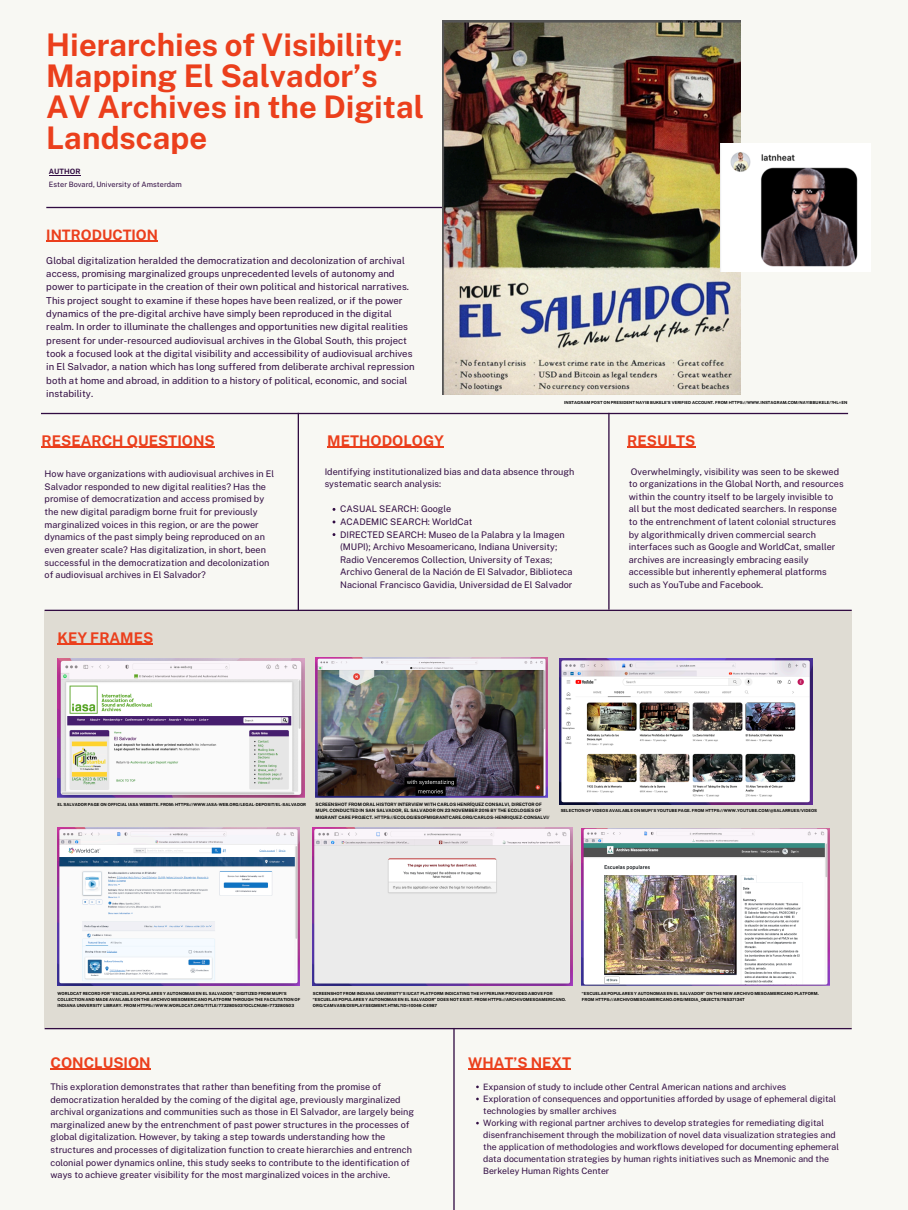
<style>
.page{position:relative;width:908px;height:1210px;background:#fff}
.page>*{position:absolute;margin:0;border:0;box-sizing:border-box;transform-origin:0 0}
.t1{font:700 31.15px/31px "Public Sans";color:#eb3f1c}
.t2{font:700 14.7px "Public Sans";color:#eb3f1c}
.t3{font:700 14.35px "Public Sans";color:#eb3f1c}
.t4{font:9.55px/13.3px "Public Sans";color:#310c42}
.t5{font:9.1px/12.6px "Public Sans";color:#310c42}
.t6{font:8.75px/12.1px "Public Sans";color:#310c42}
.t7{font:7.35px "Public Sans";color:#310c42}
.t8{font:700 7.35px "Public Sans";color:#310c42}
.t9{font:700 4.51px "Public Sans";color:#000}
.t10{font:700 4.2px "Public Sans";color:#000}
</style>
<div class="page">
<div style="left:0;top:0;width:907px;height:1210px;background:#f8f8f3"></div>
<hr style="left:46px;top:207px;width:406px;height:1px;background:#310c42">
<hr style="left:41px;top:413px;width:806px;height:1px;background:#310c42">
<div style="left:45px;top:611px;width:806px;height:417px;background:#dfdcd3"></div>
<hr style="left:45px;top:609px;width:806px;height:2px;background:#310c42">
<hr style="left:45px;top:1028px;width:806px;height:1px;background:#310c42">
<hr style="left:297px;top:413px;width:2px;height:198px;background:#310c42">
<hr style="left:608px;top:413px;width:1px;height:196px;background:#310c42">
<hr style="left:453px;top:1028px;width:1px;height:182px;background:#310c42">
<img style="left:442px;top:21px;width:298px;height:373px">
<img style="left:57px;top:658px;width:247px;height:139px">
<img style="left:315px;top:657px;width:232px;height:140px">
<img style="left:57px;top:828px;width:242px;height:157px">
<img style="left:313px;top:828px;width:259px;height:157px">
<img style="left:581px;top:828px;width:248px;height:157px">
<img style="left:559px;top:658px;width:253px;height:146px">
<img style="left:720px;top:143px;width:149px;height:128px">
<hr style="left:468px;top:1068px;width:103px;height:1px;background:#eb3f1c">
<hr style="left:46px;top:240px;width:112px;height:2px;background:#eb3f1c">
<hr style="left:57px;top:643px;width:96px;height:2px;background:#eb3f1c">
<hr style="left:50px;top:1068px;width:101px;height:1px;background:#eb3f1c">
<hr style="left:42px;top:447px;width:173px;height:1px;background:#eb3f1c">
<hr style="left:327px;top:447px;width:117px;height:1px;background:#eb3f1c">
<hr style="left:627px;top:447px;width:68px;height:1px;background:#eb3f1c">
<hr style="left:49px;top:175px;width:31px;height:1px;background:#310c42">
<p class="t1" style="left:46px;top:29px;width:379px">Hierarchies of Visibility:<br>Mapping El Salvador’s<br>AV Archives in the Digital<br>Landscape</p>
<p class="t8" style="left:49px;top:167px;width:33px">AUTHOR</p>
<p class="t7" style="left:49px;top:180px;width:134px">Ester Bovard, University of Amsterdam</p>
<p class="t3" style="left:46px;top:226px;width:113px">INTRODUCTION</p>
<p class="t4" style="left:46px;top:254px;width:370px">Global digitalization heralded the democratization and decolonization of archival access, promising marginalized groups unprecedented levels of autonomy and power to participate in the creation of their own political and historical narratives.<br>This project sought to examine if these hopes have been realized, or if the power dynamics of the pre-digital archive have simply been reproduced in the digital realm. In order to illuminate the challenges and opportunities new digital realities present for under-resourced audiovisual archives in the Global South, this project took a focused look at the digital visibility and accessibility of audiovisual archives in El Salvador, a nation which has long suffered from deliberate archival repression both at home and abroad, in addition to a history of political, economic, and social instability.</p>
<p class="t10" style="left:564px;top:400px;width:284px">INSTAGRAM POST ON PRESIDENT NAYIB BUKELE’S VERIFIED ACCOUNT. FROM HTTPS://WWW.INSTAGRAM.COM/NAYIBBUKELE/?HL=EN</p>
<h2 class="t2" style="left:42px;top:432px;width:174px">RESEARCH QUESTIONS</h2>
<p class="t5" style="left:45px;top:468px;width:231px">How have organizations with audiovisual archives in El Salvador responded to new digital realities? Has the promise of democratization and access promised by the new digital paradigm borne fruit for previously marginalized voices in this region, or are the power dynamics of the past simply being reproduced on an even greater scale? Has digitalization, in short, been successful in the democratization and decolonization of audiovisual archives in El Salvador?</p>
<p class="t2" style="left:57px;top:629px;width:97px">KEY FRAMES</p>
<p class="t2" style="left:327px;top:432px;width:118px">METHODOLOGY</p>
<p class="t5" style="left:324px;top:465px;width:251px">Identifying institutionalized bias and data absence through systematic search analysis:</p>
<p class="t5" style="left:340px;top:503px;width:113px">CASUAL SEARCH: Google</p>
<p class="t5" style="left:340px;top:515px;width:134px">ACADEMIC SEARCH: WorldCat</p>
<p class="t5" style="left:340px;top:528px;width:234px">DIRECTED SEARCH: Museo de la Palabra y la Imagen (MUPI); Archivo Mesoamericano, Indiana University; Radio Venceremos Collection, University of Texas; Archivo General de la Nación de El Salvador, Biblioteca Nacional Francisco Gavidia, Universidad de El Salvador</p>
<p class="t2" style="left:627px;top:432px;width:70px">RESULTS</p>
<p class="t5" style="left:628px;top:465px;width:216px">Overwhelmingly, visibility was seen to be skewed to organizations in the Global North, and resources within the country itself to be largely invisible to all but the most dedicated searchers. In response to the entrenchment of latent colonial structures by algorithmically driven commercial search interfaces such as Google and WorldCat, smaller archives are increasingly embracing easily accessible but inherently ephemeral platforms such as YouTube and Facebook.</p>
<p class="t10" style="left:57px;top:801px;width:250px">EL SALVADOR PAGE ON OFFICIAL IASA WEBSITE. FROM: HTTPS://WWW.IASA-WEB.ORG/LEGAL-DEPOSIT/EL-SALVADOR</p>
<p class="t9" style="left:315px;top:802px;width:228px">SCREENSHOT FROM ORAL HISTORY INTERVIEW WITH CARLOS HENRÍQUEZ CONSALVI, DIRECTOR OF</p>
<p class="t9" style="left:315px;top:808px;width:227px">MUPI. CONDUCTED IN SAN SALVADOR, EL SALVADOR ON 23 NOVEMBER 2016 BY THE ECOLOGIES OF</p>
<p class="t9" style="left:315px;top:814px;width:235px">MIGRANT CARE PROJECT. HTTPS://ECOLOGIESOFMIGRANTCARE.ORG/CARLOS-HENRIQUEZ-CONSALVI/</p>
<p class="t10" style="left:560px;top:808px;width:258px">SELECTION OF VIDEOS AVAILABLE ON MUPI’S YOUTUBE PAGE. FROM HTTPS://WWW.YOUTUBE.COM/@SALARRUES/VIDEOS</p>
<p class="t10" style="left:57px;top:991px;width:231px">WORLDCAT RECORD FOR “ESCUELAS POPULARES Y AUTONOMAS EN EL SALVADOR,” DIGITIZED FROM MUPI’S</p>
<p class="t10" style="left:57px;top:996px;width:244px">COLLECTION AND MADE AVAILABLE ON THE ARCHIVO MESOMERICANO PLATFORM THROUGH THE FACILITATION OF</p>
<p class="t10" style="left:57px;top:1002px;width:238px">INDIANA UNIVERSITY LIBRARY. FROM HTTPS://WWW.WORLDCAT.ORG/TITLE/773280503?OCLCNUM=773280503</p>
<p class="t10" style="left:313px;top:991px;width:241px">SCREENSHOT FROM INDIANA UNIVERSITY’S IUCAT PLATFORM INDICATING THE HYPERLINK PROVIDED ABOVE FOR</p>
<h2 class="t10" style="left:313px;top:996px;width:254px">“ESCUELAS POPULARES Y AUTONOMAS EN EL SALVADOR” DOES NOT EXIST. FROM HTTPS://ARCHIVOMESOAMERICANO.</h2>
<h2 class="t10" style="left:313px;top:1002px;width:126px">ORG/CAMVASB/DISPLAYSEGMENT.HTML?ID=10046-C4987</h2>
<h3 class="t10" style="left:581px;top:991px;width:238px">“ESCUELAS POPULARES Y AUTONOMAS EN EL SALVADOR” ON THE NEW ARCHIVO MESOAMERICANO PLATFORM.</h3>
<p class="t10" style="left:581px;top:996px;width:164px">FROM HTTPS://ARCHIVOMESOAMERICANO.ORG/MEDIA_OBJECTS/76537134T</p>
<h3 class="t2" style="left:50px;top:1053px;width:102px">CONCLUSION</h3>
<h3 class="t5" style="left:50px;top:1080px;width:365px">This exploration demonstrates that rather than benefiting from the promise of democratization heralded by the coming of the digital age, previously marginalized archival organizations and communities such as those in El Salvador, are largely being marginalized anew by the entrenchment of past power structures in the processes of global digitalization. However, by taking a step towards understanding how the structures and processes of digitalization function to create hierarchies and entrench colonial power dynamics online, this study seeks to contribute to the identification of ways to achieve greater visibility for the most marginalized voices in the archive.</h3>
<h3 class="t2" style="left:468px;top:1053px;width:104px">WHAT’S NEXT</h3>
<h2 class="t6" style="left:483px;top:1080px;width:304px">Expansion of study to include other Central American nations and archives</h2>
<h2 class="t6" style="left:483px;top:1092px;width:354px">Exploration of consequences and opportunities afforded by usage of ephemeral digital technologies by smaller archives</h2>
<h2 class="t6" style="left:483px;top:1116px;width:357px">Working with regional partner archives to develop strategies for remediating digital disenfranchisement through the mobilization of novel data visualization strategies and the application of methodologies and workflows developed for documenting ephemeral data documentation strategies by human rights initiatives such as Mnemonic and the Berkeley Human Rights Center</h2>
</div>
